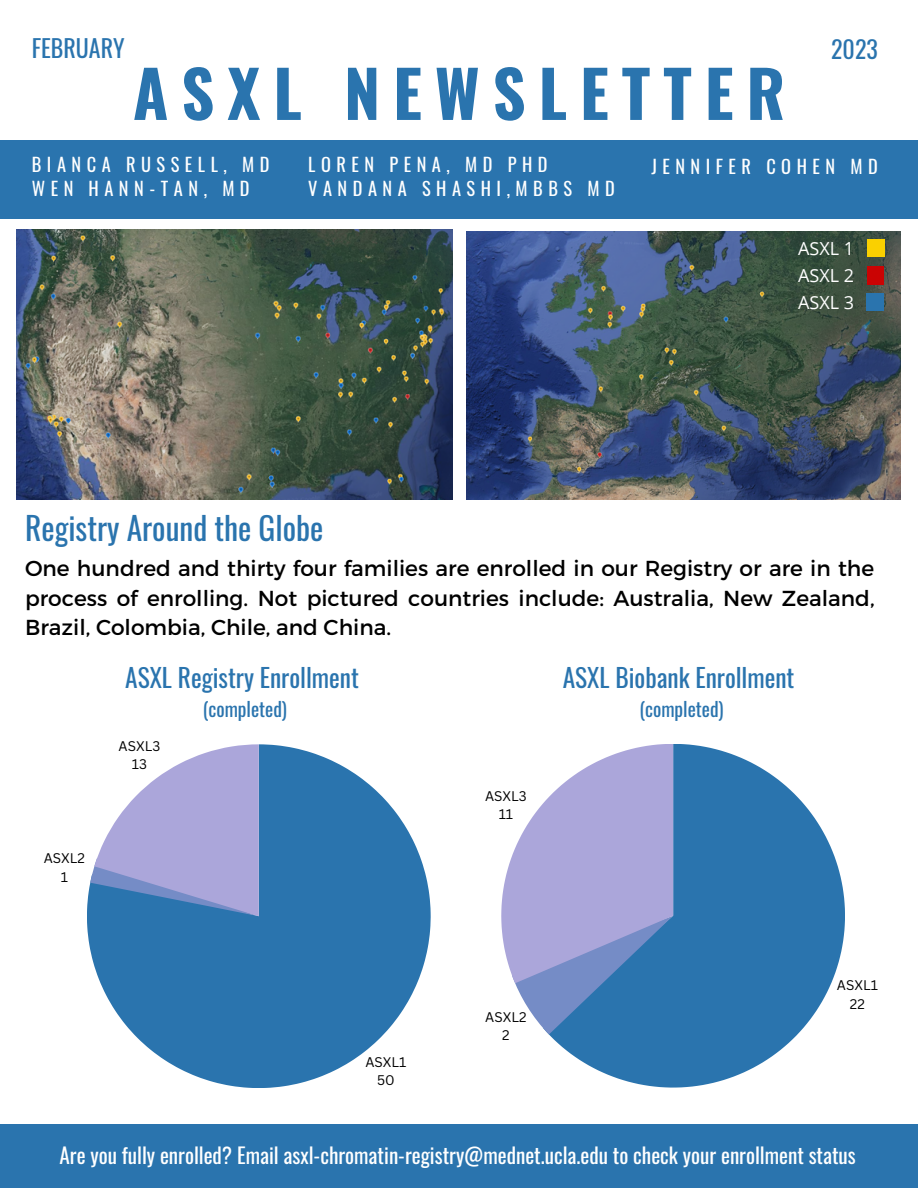
<style>
.page{position:relative;width:918px;height:1188px;background:#fff}
.page>*{position:absolute;margin:0;border:0;box-sizing:border-box;transform-origin:0 0}
.t1{font:700 64.35px "Oswald";letter-spacing:.2em;color:#2a74ae}
.t2{font:31.5px "Oswald";color:#2a74ae}
.t3{font:25.35px "Oswald";color:#2a74ae}
.t4{font:24px "Oswald";color:#2a74ae}
.t5{font:21.75px/29.2px "Montserrat";color:#000;text-align:justify}
.t6{font:21.15px "Oswald";color:#fff}
.t7{font:19.35px "Oswald";color:#2a74ae}
.t8{font:18.3px/24.8px "Oswald";letter-spacing:.3em;color:#fff}
.t9{font:18px/27.2px "Open Sans";color:#fff;text-align:justify}
.t10{font:13.65px/18.6px "Canva Sans";color:#000;text-align:center}
</style>
<div class="page">
<div style="left:0;top:140px;width:918px;height:79px;background:#2a74ae"></div>
<img style="left:16px;top:230px;width:437px;height:270px">
<img style="left:466px;top:232px;width:435px;height:267px">
<div style="left:867px;top:294px;width:16px;height:17px;background:#2a74ae"></div>
<div style="left:867px;top:239px;width:17px;height:17px;background:#fad000"></div>
<img style="left:867px;top:266px;width:17px;height:18px">
<svg style="left:87px;top:744px;width:344px;height:344px;fill:#2a74ae"></svg>
<svg style="left:90px;top:744px;width:169px;height:172px"></svg>
<svg style="left:548px;top:744px;width:297px;height:344px;fill:#2a74ae"></svg>
<svg style="left:501px;top:744px;width:172px;height:290px"></svg>
<div style="left:0;top:1124px;width:918px;height:64px;background:#2a74ae"></div>
<p class="t4" style="left:32px;top:29px;width:94px">FEBRUARY</p>
<h1 class="t1" style="left:133px;top:43px;width:654px">ASXL NEWSLETTER</h1>
<p class="t4" style="left:831px;top:30px;width:48px">2023</p>
<p class="t8" style="left:32px;top:151px;width:239px">BIANCA RUSSELL, MD<br>WEN HANN-TAN, MD</p>
<p class="t8" style="left:308px;top:151px;width:308px">LOREN PENA, MD PHD<br>VANDANA SHASHI,MBBS MD</p>
<p class="t8" style="left:651px;top:153px;width:228px">JENNIFER COHEN MD</p>
<p class="t9" style="left:798px;top:234px;width:57px">ASXL 1<br>ASXL 2<br>ASXL 3</p>
<h2 class="t2" style="left:25px;top:504px;width:300px">Registry Around the Globe</h2>
<p class="t5" style="left:25px;top:553px;width:851px">One hundred and thirty four families are enrolled in our Registry or are in the process of enrolling. Not pictured countries include: Australia, New Zealand, Brazil, Colombia, Chile, and China.</p>
<p class="t10" style="left:44px;top:848px;width:43px">ASXL2<br>1</p>
<p class="t3" style="left:125px;top:657px;width:235px">ASXL Registry Enrollment</p>
<p class="t7" style="left:203px;top:694px;width:86px">(completed)</p>
<p class="t10" style="left:119px;top:736px;width:43px">ASXL3<br>13</p>
<p class="t10" style="left:365px;top:1052px;width:42px">ASXL1<br>50</p>
<p class="t10" style="left:485px;top:786px;width:43px">ASXL3<br>11</p>
<p class="t3" style="left:563px;top:657px;width:233px">ASXL Biobank Enrollment</p>
<p class="t7" style="left:639px;top:694px;width:86px">(completed)</p>
<p class="t10" style="left:485px;top:1007px;width:43px">ASXL2<br>2</p>
<p class="t10" style="left:837px;top:975px;width:42px">ASXL1<br>22</p>
<p class="t6" style="left:60px;top:1139px;width:798px">Are you fully enrolled? Email asxl-chromatin-registry@mednet.ucla.edu to check your enrollment status</p>
</div>
